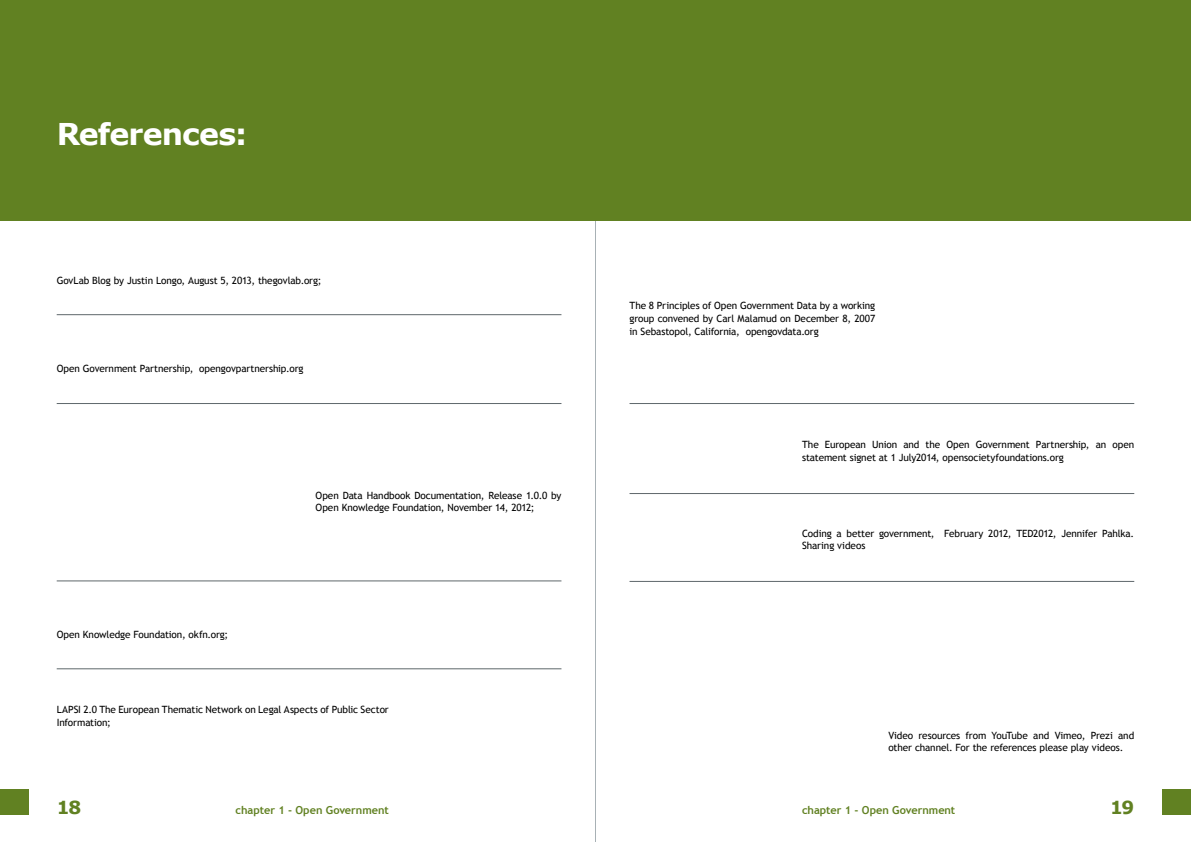
<style>
.page{position:relative;width:1191px;height:842px;background:#fff}
.page>*{position:absolute;margin:0;border:0;box-sizing:border-box;transform-origin:0 0}
.heading_1{font:700 30px "Verdana";letter-spacing:-.03em;color:#fff}
.t1{font:700 18px "Verdana";color:#618122}
.t2{font:700 11px "Trebuchet MS";letter-spacing:-.005em;color:#618122}
.t3{font:10px/12.6px "Trebuchet MS";letter-spacing:-.01em;color:#000}
</style>
<div class="page">
<div style="left:1162px;top:789px;width:29px;height:25px;background:#618122"></div>
<div style="left:0;top:789px;width:28px;height:25px;background:#618122"></div>
<hr style="left:595px;top:0;width:1px;height:842px;background:#a8b1b5">
<div style="left:0;top:0;width:1191px;height:221px;background:#618122"></div>
<hr style="left:57px;top:314px;width:504px;height:1px;background:#5e676b">
<hr style="left:57px;top:403px;width:504px;height:1px;background:#5e676b">
<hr style="left:629px;top:403px;width:505px;height:1px;background:#5e676b">
<hr style="left:629px;top:493px;width:505px;height:1px;background:#5e676b">
<hr style="left:629px;top:581px;width:505px;height:1px;background:#5e676b">
<hr style="left:57px;top:581px;width:504px;height:1px;background:#5e676b">
<hr style="left:57px;top:668px;width:504px;height:1px;background:#5e676b">
<p class="heading_1" style="left:57px;top:113px;width:192px">References:</p>
<p class="t3" style="left:57px;top:274px;width:266px">GovLab Blog by Justin Longo, August 5, 2013, thegovlab.org;</p>
<p class="t3" style="left:57px;top:362px;width:248px">Open Government Partnership, opengovpartnership.org</p>
<p class="t3" style="left:316px;top:489px;width:247px">Open Data Handbook Documentation, Release 1.0.0 by<br>Open Knowledge Foundation, November 14, 2012;</p>
<p class="t3" style="left:57px;top:628px;width:173px">Open Knowledge Foundation, okfn.org;</p>
<p class="t3" style="left:57px;top:703px;width:334px">LAPSI 2.0 The European Thematic Network on Legal Aspects of Public Sector<br>Information;</p>
<p class="t3" style="left:629px;top:299px;width:247px;text-align:justify">The 8 Principles of Open Government Data by a working group convened by Carl Malamud on December 8, 2007 in Sebastopol, California, opengovdata.org</p>
<p class="t3" style="left:802px;top:438px;width:333px">The European Union and the Open Government Partnership, an open statement signet at 1 July2014, opensocietyfoundations.org</p>
<p class="t3" style="left:802px;top:527px;width:334px">Coding a better government, February 2012, TED2012, Jennifer Pahlka.<br>Sharing videos</p>
<p class="t3" style="left:888px;top:729px;width:247px">Video resources from YouTube and Vimeo, Prezi and other channel. For the references please play videos.</p>
<h2 class="t1" style="left:57px;top:795px;width:26px">18</h2>
<p class="t2" style="left:236px;top:804px;width:155px">chapter 1 - Open Government</p>
<p class="t2" style="left:802px;top:804px;width:155px">chapter 1 - Open Government</p>
<h2 class="t1" style="left:1110px;top:795px;width:26px">19</h2>
</div>
